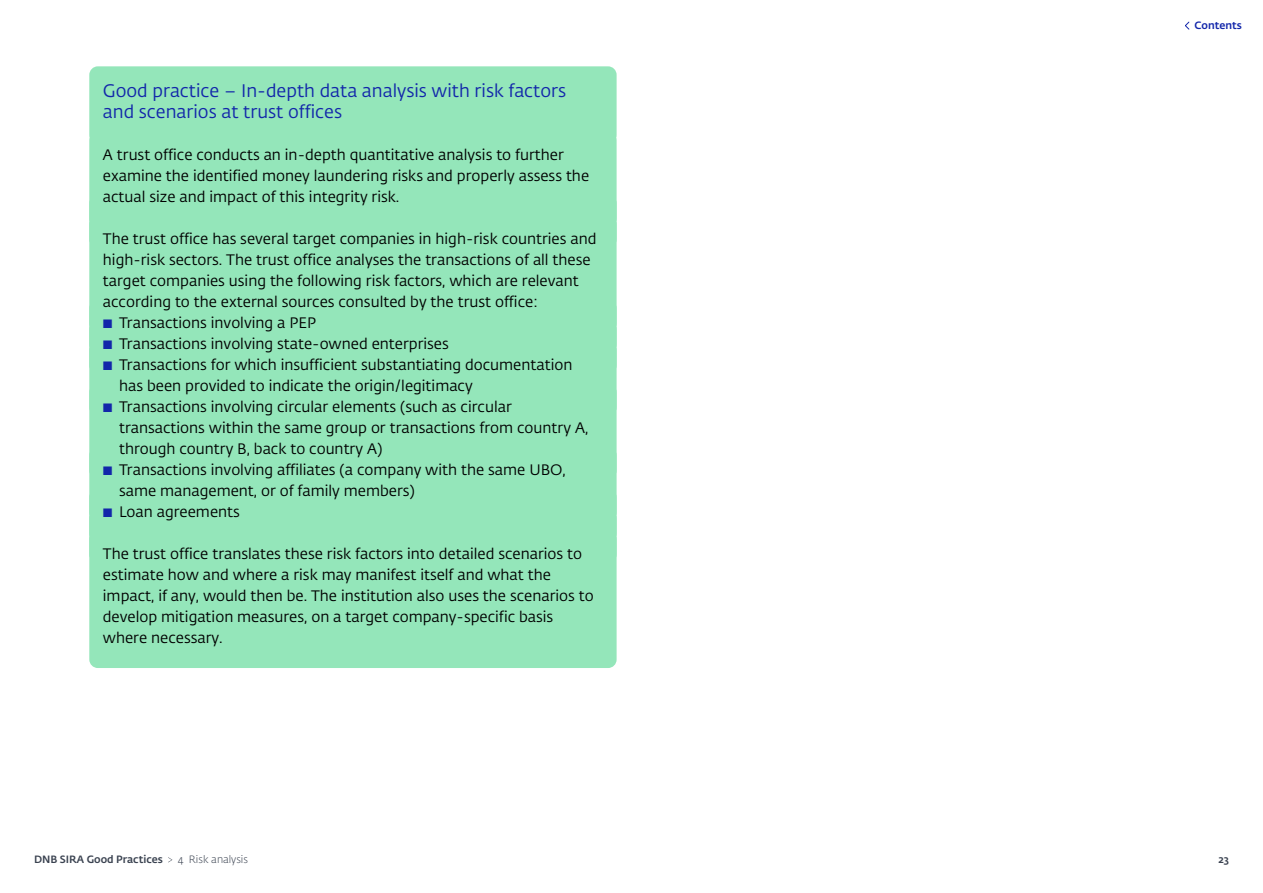
<style>
.page{position:relative;width:1263px;height:893px;background:#fff}
.page>*{position:absolute;margin:0;border:0;box-sizing:border-box;transform-origin:0 0}
.H4_Kader_kop{font:18px/21px "DNB Fedra";color:#1226aa}
.Kader_broodtekst{font:15px/21px "DNB Fedra";color:#000}
.t1{font:500 10.5px "DNB Fedra";color:#3a4250}
.t2{font:300 10.5px "DNB Fedra";color:#3a4250}
.t3{font:500 10.5px "DNB Fedra";color:#1226aa}
.s1{font-size:12px;color:#1226aa}
</style>
<div class="page">
<svg style="left:1185px;top:21px;width:5px;height:9px"></svg>
<div style="left:89px;top:66px;width:528px;height:78px;background:#94e6ba;border-radius:9px"></div>
<div style="left:89px;top:132px;width:528px;height:95px;background:#94e6ba;border-radius:9px"></div>
<div style="left:89px;top:216px;width:528px;height:116px;background:#94e6ba;border-radius:9px"></div>
<div style="left:89px;top:321px;width:528px;height:53px;background:#94e6ba;border-radius:9px"></div>
<div style="left:89px;top:342px;width:528px;height:74px;background:#94e6ba;border-radius:9px"></div>
<div style="left:89px;top:384px;width:528px;height:95px;background:#94e6ba;border-radius:9px"></div>
<div style="left:89px;top:447px;width:528px;height:74px;background:#94e6ba;border-radius:9px"></div>
<div style="left:89px;top:510px;width:528px;height:53px;background:#94e6ba;border-radius:9px"></div>
<div style="left:89px;top:531px;width:528px;height:137px;background:#94e6ba;border-radius:9px"></div>
<h4 class="H4_Kader_kop" style="left:103px;top:81px;width:465px">Good practice – In-depth data analysis with risk factors and scenarios at trust offices</h4>
<p class="Kader_broodtekst" style="left:103px;top:145px;width:488px">A trust office conducts an in-depth quantitative analysis to further examine the identified money laundering risks and properly assess the actual size and impact of this integrity risk.</p>
<p class="Kader_broodtekst" style="left:103px;top:229px;width:495px">The trust office has several target companies in high-risk countries and high-risk sectors. The trust office analyses the transactions of all these target companies using the following risk factors, which are relevant according to the external sources consulted by the trust office:</p>
<p class="Kader_broodtekst" style="left:102px;top:313px;width:216px"><span class="s1">■</span> Transactions involving a PEP</p>
<p class="Kader_broodtekst" style="left:102px;top:334px;width:348px"><span class="s1">■</span> Transactions involving state-owned enterprises</p>
<p class="Kader_broodtekst" style="left:119px;top:355px;width:455px;text-indent:-17px"><span class="s1">■</span> Transactions for which insufficient substantiating documentation has been provided to indicate the origin/legitimacy</p>
<p class="Kader_broodtekst" style="left:119px;top:397px;width:471px;text-indent:-17px"><span class="s1">■</span> Transactions involving circular elements (such as circular transactions within the same group or transactions from country A, through country B, back to country A)</p>
<p class="Kader_broodtekst" style="left:119px;top:460px;width:448px;text-indent:-17px"><span class="s1">■</span> Transactions involving affiliates (a company with the same UBO, same management, or of family members)</p>
<p class="Kader_broodtekst" style="left:102px;top:502px;width:139px"><span class="s1">■</span> Loan agreements</p>
<p class="Kader_broodtekst" style="left:103px;top:544px;width:492px">The trust office translates these risk factors into detailed scenarios to estimate how and where a risk may manifest itself and what the impact, if any, would then be. The institution also uses the scenarios to develop mitigation measures, on a target company-specific basis where necessary.</p>
<p class="t3" style="left:1194px;top:19px;width:49px">Contents</p>
<p class="t1" style="left:34px;top:853px;width:130px">DNB SIRA Good Practices</p>
<p class="t2" style="left:178px;top:853px;width:72px">4 Risk analysis</p>
<p class="t1" style="left:1218px;top:853px;width:12px">23</p>
</div>
